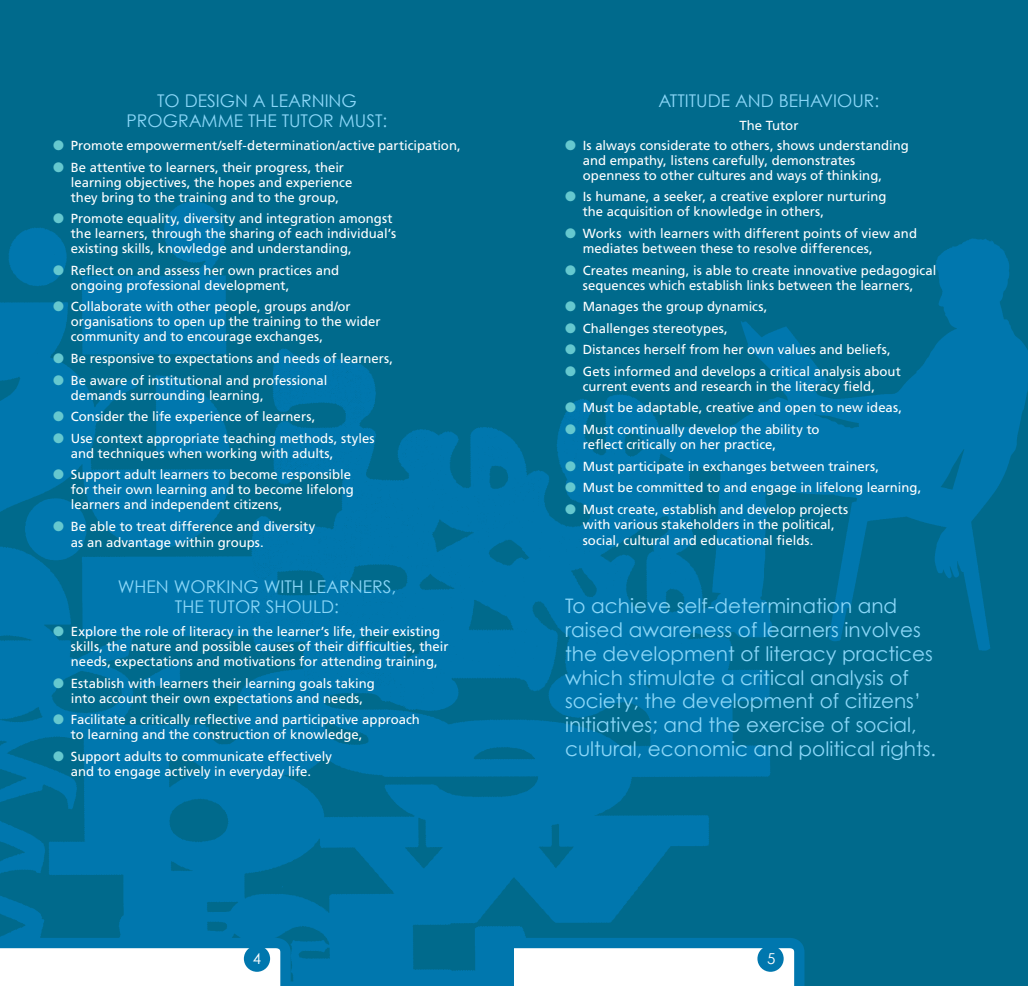
<style>
.page{position:relative;width:1028px;height:986px;background:#fff}
.page>*{position:absolute;margin:0;border:0;box-sizing:border-box;transform-origin:0 0}
.t1{font:20px/23.8px "Century Gothic";color:#8bd7f8}
.t2{font:17.5px/20px "Century Gothic";color:#8bd7f8}
.t3{font:15px "Century Gothic";color:#fff}
.t4{font:13.12px/15px "Frutiger LT Std";color:#fff}
.s1{color:#65c8cf}
</style>
<div class="page">
<div style="left:0;top:0;width:1028px;height:985px;background:#006a8c"></div>
<img style="left:801px;top:238px;width:227px;height:413px">
<img style="left:0;top:201px;width:801px;height:784px">
<svg style="left:0;top:937px;width:292px;height:48px;background:#b9d9e8"></svg>
<svg style="left:514px;top:937px;width:291px;height:48px;background:#badae8"></svg>
<div style="left:244px;top:945px;width:26px;height:26px;background:#0077ae;border-radius:50%"></div>
<div style="left:757px;top:945px;width:26px;height:26px;background:#0077ae;border-radius:50%"></div>
<h2 class="t2" style="left:157px;top:90px;width:39px">To design</h2>
<h2 class="t2" style="left:253px;top:90px;width:30px">a learning</h2>
<h2 class="t2" style="left:127px;top:110px;width:25px">programme</h2>
<h2 class="t2" style="left:248px;top:110px;width:11px">the</h2>
<h2 class="t2" style="left:282px;top:110px;width:12px">tutor</h2>
<h2 class="t2" style="left:339px;top:110px;width:12px">must</h2>
<h2 class="t2" style="left:382px;top:110px;width:6px">:</h2>
<p class="t4" style="left:53px;top:138px;width:409px"><span class="s1">●</span> Promote empowerment/self-determination/active participation,</p>
<p class="t4" style="left:71px;top:159px;width:283px;text-indent:-18px"><span class="s1">●</span> Be attentive to learners, their progress, their learning objectives, the hopes and experience they bring to the training and to the group,</p>
<p class="t4" style="left:71px;top:211px;width:327px;text-indent:-18px"><span class="s1">●</span> Promote equality, diversity and integration amongst the learners, through the sharing of each individual’s existing skills, knowledge and understanding,</p>
<p class="t4" style="left:71px;top:262px;width:270px;text-indent:-18px"><span class="s1">●</span> Reflect on and assess her own practices and ongoing professional development,</p>
<p class="t4" style="left:71px;top:299px;width:311px;text-indent:-18px"><span class="s1">●</span> Collaborate with other people, groups and/or organisations to open up the training to the wider community and to encourage exchanges,</p>
<p class="t4" style="left:53px;top:351px;width:341px"><span class="s1">●</span> Be responsive to expectations and needs of learners,</p>
<p class="t4" style="left:71px;top:372px;width:258px;text-indent:-18px"><span class="s1">●</span> Be aware of institutional and professional demands surrounding learning,</p>
<p class="t4" style="left:53px;top:409px;width:264px"><span class="s1">●</span> Consider the life experience of learners,</p>
<p class="t4" style="left:71px;top:430px;width:305px;text-indent:-18px"><span class="s1">●</span> Use context appropriate teaching methods, styles and techniques when working with adults,</p>
<p class="t4" style="left:71px;top:467px;width:284px;text-indent:-18px"><span class="s1">●</span> Support adult learners to become responsible for their own learning and to become lifelong learners and independent citizens,</p>
<p class="t4" style="left:71px;top:518px;width:246px;line-height:16.2px;text-indent:-18px"><span class="s1">●</span> Be able to treat difference and diversity as an advantage within groups.</p>
<h2 class="t2" style="left:175px;top:575px;width:223px;text-indent:-57px">When working with learners, the</h2>
<h2 class="t2" style="left:209px;top:595px;width:12px">tutor</h2>
<h2 class="t2" style="left:266px;top:595px;width:13px">should</h2>
<h2 class="t2" style="left:334px;top:595px;width:6px">:</h2>
<p class="t4" style="left:71px;top:623px;width:379px;text-indent:-18px"><span class="s1">●</span> Explore the role of literacy in the learner’s life, their existing skills, the nature and possible causes of their difficulties, their needs, expectations and motivations for attending training,</p>
<p class="t4" style="left:53px;top:675px;width:323px;text-align:center"><span class="s1">●</span> Establish with learners their learning goals taking into account their own expectations and needs,</p>
<p class="t4" style="left:71px;top:711px;width:350px;text-indent:-18px"><span class="s1">●</span> Facilitate a critically reflective and participative approach to learning and the construction of knowledge,</p>
<p class="t4" style="left:53px;top:748px;width:280px;text-align:center"><span class="s1">●</span> Support adults to communicate effectively and to engage actively in everyday life.</p>
<h2 class="t2" style="left:658px;top:90px;width:21px">Attitude</h2>
<h2 class="t2" style="left:735px;top:90px;width:14px">and</h2>
<h2 class="t2" style="left:778px;top:90px;width:66px">behaviour</h2>
<h2 class="t2" style="left:874px;top:90px;width:6px">:</h2>
<p class="t4" style="left:739px;top:118px;width:61px">The Tutor</p>
<p class="t4" style="left:583px;top:138px;width:327px;text-indent:-18px"><span class="s1">●</span> Is always considerate to others, shows understanding and empathy, listens carefully, demonstrates openness to other cultures and ways of thinking,</p>
<p class="t4" style="left:583px;top:189px;width:305px;text-indent:-18px"><span class="s1">●</span> is humane, a seeker, a creative explorer nurturing the acquisition of knowledge in others,</p>
<p class="t4" style="left:583px;top:226px;width:336px;text-indent:-18px"><span class="s1">●</span> works with learners with different points of view and mediates between these to resolve differences,</p>
<p class="t4" style="left:565px;top:262px;width:373px;text-align:center"><span class="s1">●</span> creates meaning, is able to create innovative pedagogical sequences which establish links between the learners,</p>
<p class="t4" style="left:565px;top:299px;width:204px"><span class="s1">●</span> manages the group dynamics,</p>
<p class="t4" style="left:565px;top:320px;width:164px"><span class="s1">●</span> challenges stereotypes,</p>
<p class="t4" style="left:565px;top:342px;width:327px"><span class="s1">●</span> distances herself from her own values and beliefs,</p>
<p class="t4" style="left:583px;top:364px;width:319px;text-indent:-18px"><span class="s1">●</span> gets informed and develops a critical analysis about current events and research in the literacy field,</p>
<p class="t4" style="left:565px;top:400px;width:338px"><span class="s1">●</span> must be adaptable, creative and open to new ideas,</p>
<p class="t4" style="left:583px;top:422px;width:238px;text-indent:-18px"><span class="s1">●</span> M ust continually develop the ability to reflect critically on her practice,</p>
<p class="t4" style="left:565px;top:458px;width:315px"><span class="s1">●</span> M ust participate in exchanges between trainers,</p>
<p class="t4" style="left:565px;top:480px;width:358px"><span class="s1">●</span> M ust be committed to and engage in lifelong learning,</p>
<p class="t4" style="left:565px;top:501px;width:285px;text-align:center"><span class="s1">●</span> M ust create, establish and develop projects with various stakeholders in the political,</p>
<p class="t4" style="left:583px;top:533px;width:232px">social, cultural and educational fields.</p>
<p class="t1" style="left:565px;top:593px;width:372px">To achieve self-determination and raised awareness of learners involves the development of literacy practices which stimulate a critical analysis of society; the development of citizens’ initiatives; and the exercise of social, cultural, economic and political rights.</p>
<p class="t3" style="left:253px;top:948px;width:10px">4</p>
<p class="t3" style="left:767px;top:948px;width:10px">5</p>
</div>
